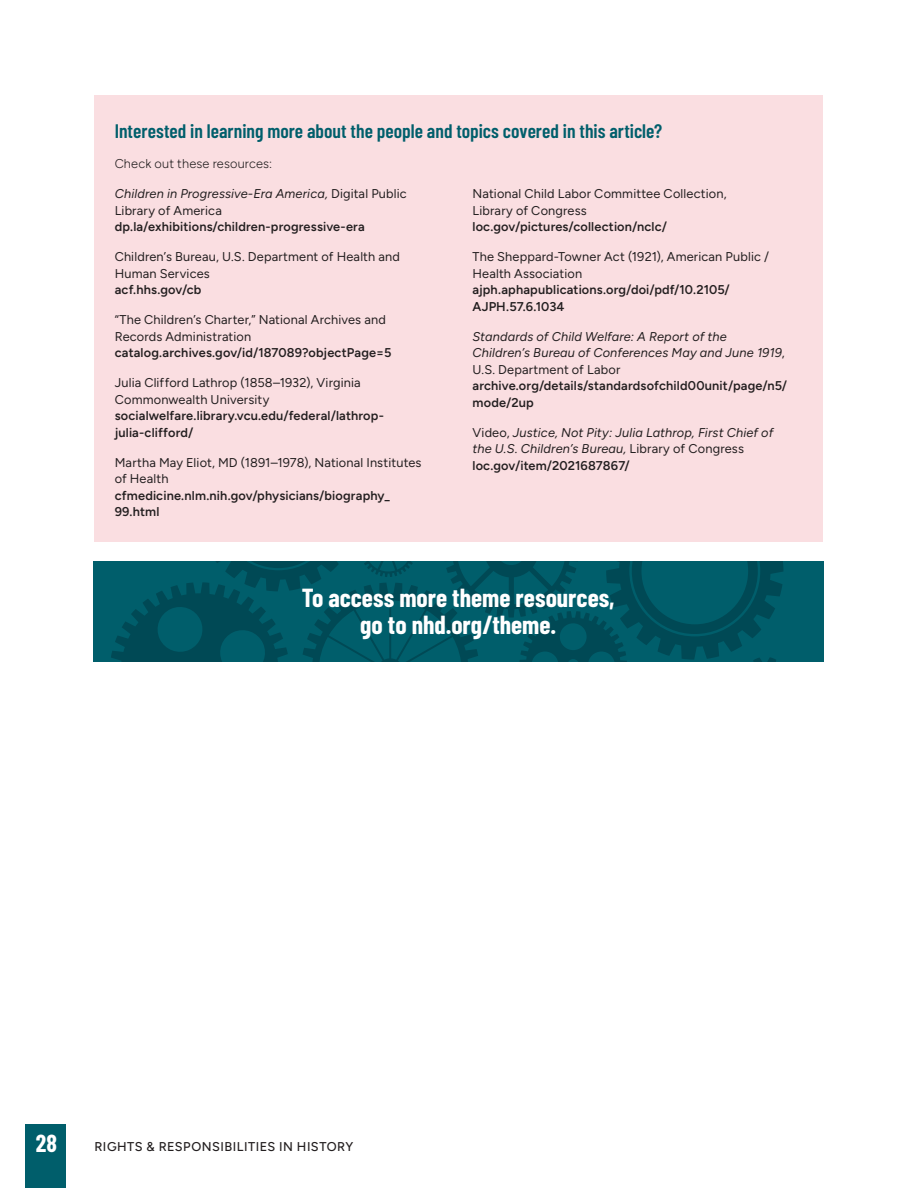
<style>
.page{position:relative;width:918px;height:1188px;background:#fff}
.page>*{position:absolute;margin:0;border:0;box-sizing:border-box;transform-origin:0 0}
.t1{font:700 25.5px/27px "Barlow Condensed";color:#fff;text-align:center}
.t2{font:700 24px "Barlow Condensed";color:#fff}
.t3{font:600 19.5px "Barlow Condensed";color:#005e6b}
.t4{font:12.75px/16.5px "Figtree";letter-spacing:.015em;color:#231f20}
.t5{font:italic 12.75px/16.5px "Figtree";letter-spacing:.01em;color:#231f20}
.t6{font:600 12.75px/16.5px "Figtree";letter-spacing:.01em;color:#231f20}
.t7{font:500 12.75px "Figtree";letter-spacing:.04em;color:#231f20}
.t8{font:300 12.75px "Figtree";letter-spacing:.015em;color:#231f20}
.s1{font-weight:400;font-style:italic}
.s2{font-weight:400}
.s3{font-weight:600}
.s4{font-style:normal}
.s5{font-weight:600;font-style:normal}
</style>
<div class="page">
<div style="left:25px;top:1124px;width:41px;height:64px;background:#005e6b"></div>
<div style="left:94px;top:95px;width:730px;height:447px;background:#fadee1"></div>
<div style="left:93px;top:561px;width:731px;height:100px;background:#005e6b"></div>
<svg style="left:111px;top:561px;width:672px;height:100px"></svg>
<h3 class="t3" style="left:115px;top:117px;width:549px">Interested in learning more about the people and topics covered in this article?</h3>
<p class="t8" style="left:115px;top:156px;width:159px">Check out these resources:</p>
<p class="t6" style="left:115px;top:185px;width:294px"><span class="s1">Children in Progressive-Era America,</span> <span class="s2">Digital Public<br>Library of America </span>dp.la/exhibitions/children-progressive-era</p>
<p class="t4" style="left:115px;top:248px;width:287px">Children’s Bureau, U.S. Department of Health and<br>Human Services<br><span class="s3">acf.hhs.gov/cb</span></p>
<p class="t4" style="left:115px;top:311px;width:278px">“The Children’s Charter,” National Archives and<br>Records Administration <span class="s3">catalog.archives.gov/id/187089?objectPage=5</span></p>
<p class="t4" style="left:115px;top:374px;width:271px">Julia Clifford Lathrop (1858–1932), Virginia Commonwealth University <span class="s3">socialwelfare.library.vcu.edu/federal/lathrop&shy;julia-clifford/</span></p>
<p class="t4" style="left:115px;top:454px;width:308px">Martha May Eliot, MD (1891–1978), National Institutes of Health <span class="s3">cfmedicine.nlm.nih.gov/physicians/biography_<br>99.html</span></p>
<p class="t4" style="left:473px;top:185px;width:256px">National Child Labor Committee Collection,<br>Library of Congress <span class="s3">loc.gov/pictures/collection/nclc/</span></p>
<p class="t4" style="left:473px;top:248px;width:298px">The Sheppard-Towner Act (1921), American Public / Health Association <span class="s3">ajph.aphapublications.org/doi/pdf/10.2105/ AJPH.57.6.1034</span></p>
<p class="t5" style="left:473px;top:328px;width:316px">Standards of Child Welfare: A Report of the Children’s Bureau of Conferences May and June 1919<span class="s4">, U.S. Department of Labor </span><span class="s5">archive.org/details/standardsofchild00unit/page/n5/ mode/2up</span></p>
<p class="t5" style="left:473px;top:424px;width:302px"><span class="s4">Video,</span> Justice, Not Pity: Julia Lathrop, First Chief of the U.S. Children’s Bureau, <span class="s4">Library of Congress </span><span class="s5">loc.gov/item/2021687867/</span></p>
<p class="t1" style="left:302px;top:583px;width:314px">To access more theme resources, go to nhd.org/theme.</p>
<h2 class="t2" style="left:36px;top:1126px;width:23px">28</h2>
<p class="t7" style="left:94px;top:1139px;width:260px">RIGHTS &amp; RESPONSIBILITIES IN HISTORY</p>
</div>
